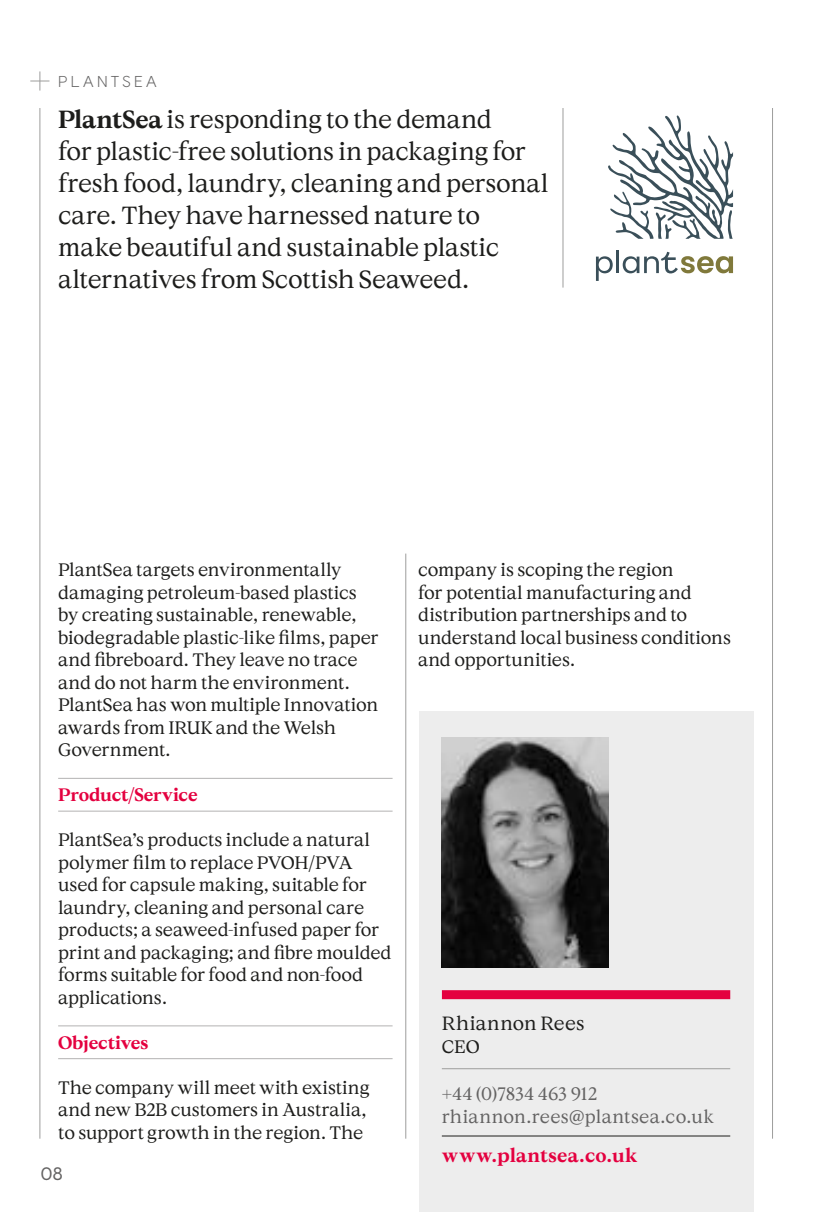
<style>
.page{position:relative;width:830px;height:1212px;background:#fff}
.page>*{position:absolute;margin:0;border:0;box-sizing:border-box;transform-origin:0 0}
.StandFirst_Serif_16_19pt{font:24.75px/31.9px "Wales Serif";letter-spacing:-.01em;color:#1d1d1b}
.URL{font:700 19.12px "Wales Serif";letter-spacing:.015em;color:#e4003f}
.StandFirst_Serif_16_19pt-2{font:19.12px "Wales Serif";letter-spacing:.015em;color:#1d1d1b}
._02_Body{font:18px/22.5px "Wales Serif";letter-spacing:-.01em;color:#1d1d1b}
._02_Body-2{font:18px/22.9px "Wales Serif";letter-spacing:.015em;color:#646363}
._01_Red_Title_Line{font:700 18px "Wales Serif";letter-spacing:-.01em;color:#e4003f}
.Job_Title{font:18px "Wales Serif";color:#1d1d1b}
.t1{font:18px "Wales Sans Body";color:#646363}
.t2{font:300 15.75px "Wales Sans Headline";letter-spacing:.22em;color:#646363}
.s1{font-weight:700}
</style>
<div class="page">
<hr style="left:58px;top:778px;width:334px;height:1px;background:#b3b2b2">
<hr style="left:58px;top:811px;width:334px;height:1px;background:#b3b2b2">
<hr style="left:58px;top:1025px;width:334px;height:1px;background:#b3b2b2">
<hr style="left:58px;top:1058px;width:334px;height:1px;background:#b3b2b2">
<hr style="left:405px;top:554px;width:1px;height:585px;background:#9d9d9c">
<hr style="left:771px;top:108px;width:1px;height:1031px;background:#9d9d9c">
<hr style="left:39px;top:108px;width:1px;height:1031px;background:#9d9d9c">
<svg style="left:30px;top:71px;width:19px;height:20px"></svg>
<hr style="left:562px;top:108px;width:1px;height:180px;background:#9d9d9c">
<div style="left:419px;top:711px;width:334px;height:501px;background:#ededed"></div>
<div style="left:441px;top:990px;width:288px;height:9px;background:#e4003f"></div>
<img style="left:441px;top:738px;width:167px;height:229px">
<hr style="left:441px;top:1068px;width:288px;height:1px;background:#9d9d9c">
<hr style="left:441px;top:1135px;width:288px;height:1px;background:#1d1d1b">
<svg style="left:608px;top:115px;width:124px;height:124px"></svg>
<svg style="left:596px;top:256px;width:16px;height:25px"></svg>
<hr style="left:616px;top:251px;width:2px;height:22px;background:#3a4f59">
<svg style="left:622px;top:252px;width:110px;height:21px"></svg>
<p class="t2" style="left:58px;top:71px;width:100px">PLANTSEA</p>
<p class="StandFirst_Serif_16_19pt" style="left:58px;top:103px;width:491px"><span class="s1">PlantSea</span> is responding to the demand<br>for plastic-free solutions in packaging for fresh food, laundry, cleaning and personal care. They have harnessed nature to make beautiful and sustainable plastic alternatives from Scottish Seaweed.</p>
<p class="_02_Body" style="left:58px;top:558px;width:322px">PlantSea targets environmentally damaging petroleum-based plastics by creating sustainable, renewable, biodegradable plastic-like films, paper and fibreboard. They leave no trace and do not harm the environment.<br>PlantSea has won multiple Innovation awards from IRUK and the Welsh Government.</p>
<p class="_01_Red_Title_Line" style="left:58px;top:784px;width:141px">Product/Service</p>
<p class="_02_Body" style="left:58px;top:828px;width:335px">PlantSea’s products include a natural polymer film to replace PVOH/PVA used for capsule making, suitable for laundry, cleaning and personal care products; a seaweed-infused paper for print and packaging; and fibre moulded forms suitable for food and non-food applications.</p>
<p class="_01_Red_Title_Line" style="left:58px;top:1031px;width:92px">Objectives</p>
<p class="_02_Body" style="left:58px;top:1076px;width:313px">The company will meet with existing and new B2B customers in Australia, to support growth in the region. The</p>
<p class="t1" style="left:41px;top:1163px;width:23px">08</p>
<p class="_02_Body" style="left:418px;top:558px;width:314px">company is scoping the region<br>for potential manufacturing and distribution partnerships and to understand local business conditions and opportunities.</p>
<p class="StandFirst_Serif_16_19pt-2" style="left:441px;top:1011px;width:144px">Rhiannon Rees</p>
<p class="Job_Title" style="left:441px;top:1036px;width:39px">CEO</p>
<p class="_02_Body-2" style="left:441px;top:1082px;width:274px">+44 (0)7834 463 912 rhiannon.rees@plantsea.co.uk</p>
<p class="URL" style="left:441px;top:1143px;width:197px">www.plantsea.co.uk</p>
</div>
